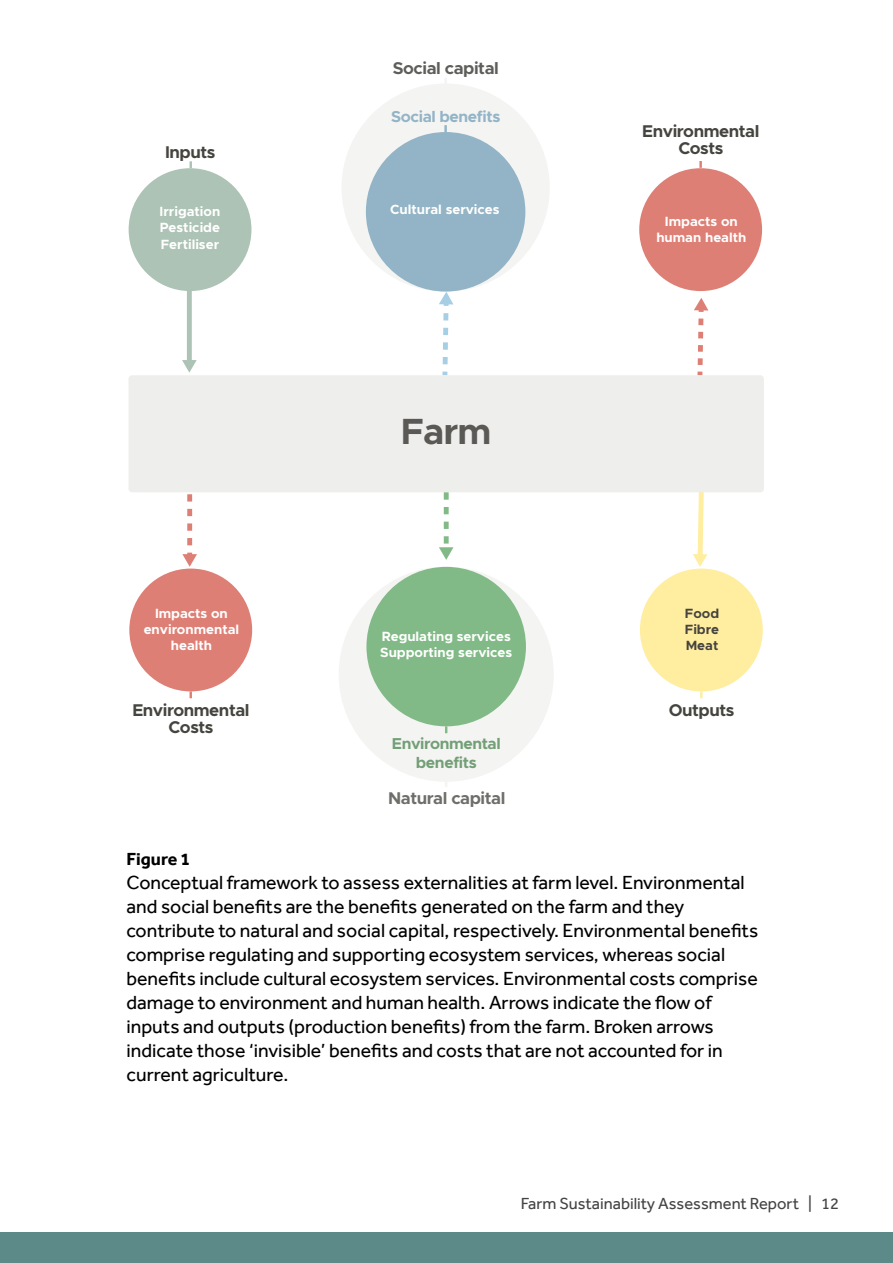
<style>
.page{position:relative;width:893px;height:1263px;background:#fff}
.page>*{position:absolute;margin:0;border:0;box-sizing:border-box;transform-origin:0 0}
.t1{font:700 36.6px "Metropolis";color:#5a5955}
.t2{font:19.5px/24px "Effra";color:#000}
.t3{font:700 18px "Effra";color:#000}
.t4{font:700 17.1px/17.1px "Metropolis";letter-spacing:-.025em;color:#45443f;text-align:center}
.t5{font:700 17.1px "Metropolis";letter-spacing:-.025em;color:#6e6e6a}
.t6{font:700 17.1px "Metropolis";letter-spacing:-.025em;color:#5e5e5a}
.t7{font:16.5px "Effra";color:#454445}
.t8{font:700 15.9px/19px "Metropolis";letter-spacing:-.025em;color:#739f76;text-align:center}
.t9{font:700 15.9px "Metropolis";letter-spacing:-.025em;color:#92b4c6}
.t10{font:700 13.35px/16px "Metropolis";color:#fff;text-align:center}
.t11{font:700 13.35px/16px "Metropolis";color:#45443f;text-align:justify}
</style>
<div class="page">
<div style="left:0;top:1232px;width:893px;height:31px;background:#5b8a89"></div>
<svg style="left:439px;top:292px;width:14px;height:83px"></svg>
<svg style="left:694px;top:298px;width:14px;height:77px"></svg>
<svg style="left:693px;top:492px;width:14px;height:75px"></svg>
<div style="left:187px;top:280px;width:5px;height:82px;background:#acc3b5"></div>
<svg style="left:182px;top:360px;width:15px;height:13px"></svg>
<svg style="left:182px;top:494px;width:15px;height:73px"></svg>
<div style="left:341px;top:83px;width:209px;height:209px;background:#f4f4f3;border-radius:50%"></div>
<div style="left:366px;top:132px;width:159px;height:160px;background:#92b4c6;border-radius:50%"></div>
<svg style="left:444px;top:125px;width:3px;height:7px"></svg>
<div style="left:339px;top:567px;width:215px;height:215px;background:#f4f4f3;border-radius:50%"></div>
<div style="left:366px;top:567px;width:160px;height:159px;background:#82ba87;border-radius:50%"></div>
<svg style="left:445px;top:726px;width:2px;height:7px"></svg>
<div style="left:639px;top:168px;width:123px;height:123px;background:#de7f75;border-radius:50%"></div>
<svg style="left:699px;top:161px;width:3px;height:7px"></svg>
<div style="left:129px;top:568px;width:123px;height:123px;background:#de7f75;border-radius:50%"></div>
<svg style="left:190px;top:691px;width:2px;height:7px"></svg>
<div style="left:640px;top:568px;width:123px;height:123px;background:#ffeda0;border-radius:50%"></div>
<svg style="left:700px;top:691px;width:3px;height:7px"></svg>
<div style="left:129px;top:168px;width:122px;height:123px;background:#acc3b5;border-radius:50%"></div>
<svg style="left:190px;top:161px;width:2px;height:7px"></svg>
<div style="left:128px;top:375px;width:636px;height:117px;background:#eeeeed;border-radius:4px"></div>
<svg style="left:439px;top:492px;width:14px;height:68px"></svg>
<p class="t6" style="left:393px;top:57px;width:107px">Social capital</p>
<p class="t9" style="left:391px;top:107px;width:111px">Social benefits</p>
<p class="t4" style="left:165px;top:144px;width:52px">Inputs</p>
<p class="t4" style="left:642px;top:123px;width:119px">Environmental<br>Costs</p>
<p class="t10" style="left:160px;top:204px;width:62px;text-align:justify">Irrigation Pesticide Fertiliser</p>
<p class="t10" style="left:390px;top:202px;width:111px">Cultural services</p>
<p class="t10" style="left:656px;top:213px;width:91px">Impacts on human health</p>
<h1 class="t1" style="left:401px;top:408px;width:92px">Farm</h1>
<p class="t10" style="left:144px;top:605px;width:97px">Impacts on environmental health</p>
<p class="t10" style="left:380px;top:628px;width:134px;text-align:left">Regulating services<br>Supporting services</p>
<p class="t11" style="left:685px;top:605px;width:36px">Food Fibre Meat</p>
<p class="t4" style="left:132px;top:702px;width:119px">Environmental<br>Costs</p>
<p class="t4" style="left:669px;top:702px;width:67px">Outputs</p>
<p class="t8" style="left:392px;top:734px;width:110px">Environmental benefits</p>
<p class="t5" style="left:388px;top:788px;width:119px">Natural capital</p>
<p class="t3" style="left:126px;top:848px;width:65px">Figure 1</p>
<p class="t2" style="left:126px;top:870px;width:633px">Conceptual framework to assess externalities at farm level. Environmental and social benefits are the benefits generated on the farm and they contribute to natural and social capital, respectively. Environmental benefits comprise regulating and supporting ecosystem services, whereas social benefits include cultural ecosystem services. Environmental costs comprise damage to environment and human health. Arrows indicate the flow of inputs and outputs (production benefits) from the farm. Broken arrows indicate those ‘invisible’ benefits and costs that are not accounted for in current agriculture.</p>
<p class="t7" style="left:521px;top:1194px;width:320px">Farm Sustainability Assessment Report | 12</p>
</div>
